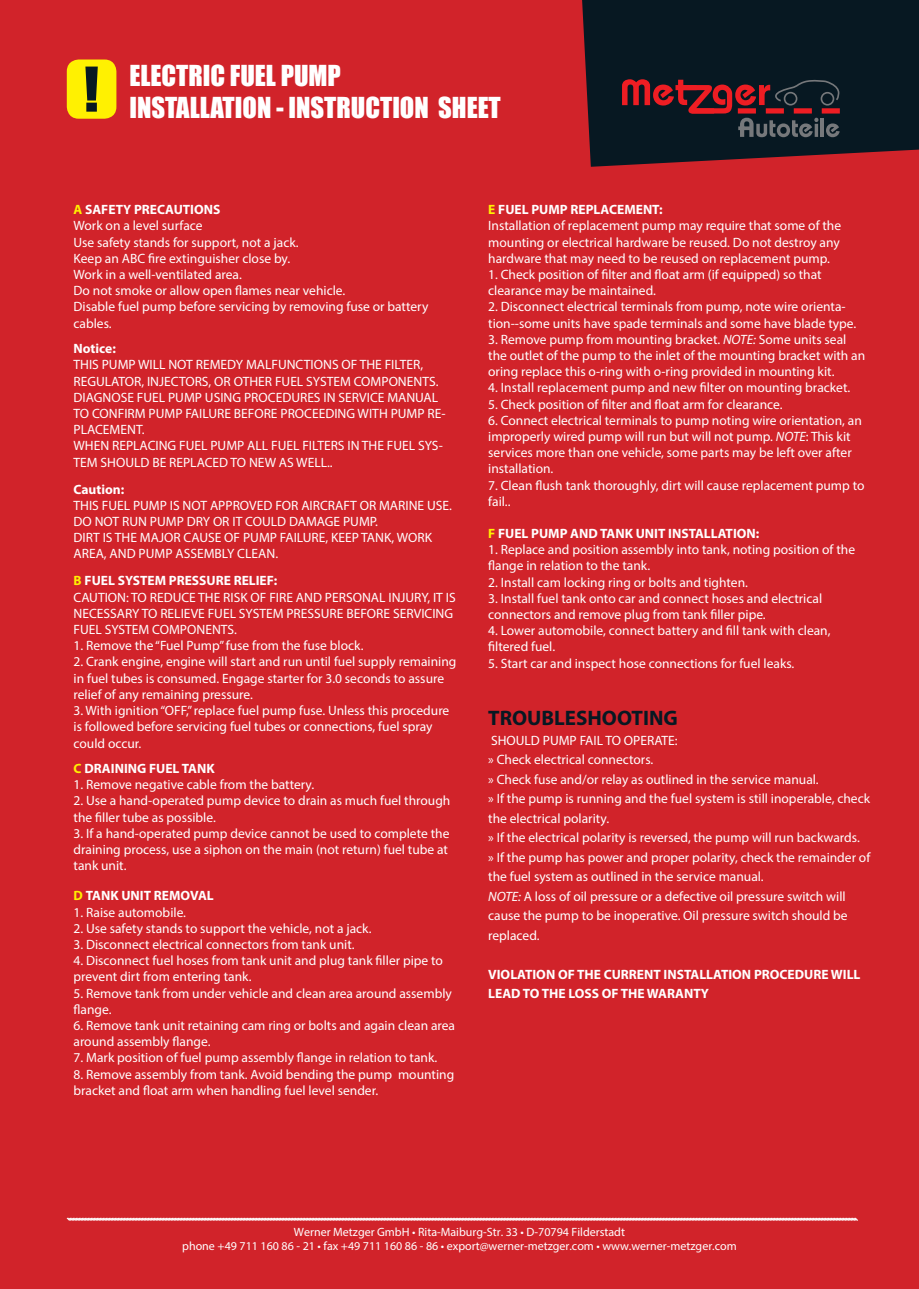
<style>
.page{position:relative;width:919px;height:1289px;background:#fff}
.page>*{position:absolute;margin:0;border:0;box-sizing:border-box;transform-origin:0 0}
.t1{font:26.55px/31.8px "Impact";color:#fff}
.t2{font:700 21px "Myriad Pro";color:#071822}
.t3{font:13.5px/16.2px "Myriad Pro";color:#fff}
.t4{font:700 13.5px/19.5px "Myriad Pro";color:#fff}
.t5{font:12px/14.4px "Myriad Pro";color:#fff;text-align:center}
.s1{font-weight:700;color:#fff101}
.s2{font-weight:700}
.s3{color:#fff101}
.s4{font-style:italic}
</style>
<div class="page">
<div style="left:0;top:0;width:918px;height:1288px;background:#d1232a"></div>
<svg style="left:582px;top:0;width:336px;height:167px;background:#181822"></svg>
<svg style="left:622px;top:79px;width:218px;height:58px;background:#3e212a"></svg>
<div style="left:67px;top:59px;width:49px;height:60px;background:#fff101;border-radius:12px"></div>
<svg style="left:85px;top:67px;width:13px;height:45px"></svg>
<svg style="left:66px;top:1217px;width:792px;height:4px;background:#eca9ab"></svg>
<h1 class="t1" style="left:129px;top:59px;width:373px">ELECTRIC FUEL PUMP<br>INSTALLATION - INSTRUCTION SHEET</h1>
<p class="t3" style="left:73px;top:201px;width:356px"><span class="s1">A</span> <span class="s2">SAFETY PRECAUTIONS<br></span>Work on a level surface<br>Use safety stands for support, not a jack.<br>Keep an ABC fire extinguisher close by.<br>Work in a well-ventilated area.<br>Do not smoke or allow open flames near vehicle.<br>Disable fuel pump before servicing by removing fuse or battery cables.</p>
<p class="t4" style="left:73px;top:338px;width:44px">Notice:</p>
<p class="t3" style="left:73px;top:356px;width:373px">THIS PUMP WILL NOT REMEDY MALFUNCTIONS OF THE FILTER, REGULATOR, INJECTORS, OR OTHER FUEL SYSTEM COMPONENTS.<br>DIAGNOSE FUEL PUMP USING PROCEDURES IN SERVICE MANUAL TO CONFIRM PUMP FAILURE BEFORE PROCEEDING WITH PUMP RE-PLACEMENT.<br>WHEN REPLACING FUEL PUMP ALL FUEL FILTERS IN THE FUEL SYS-TEM SHOULD BE REPLACED TO NEW AS WELL..</p>
<p class="t4" style="left:73px;top:479px;width:52px">Caution:</p>
<p class="t3" style="left:73px;top:497px;width:380px">THIS FUEL PUMP IS NOT APPROVED FOR AIRCRAFT OR MARINE USE.<br>DO NOT RUN PUMP DRY OR IT COULD DAMAGE PUMP.<br>DIRT IS THE MAJOR CAUSE OF PUMP FAILURE, KEEP TANK, WORK AREA, AND PUMP ASSEMBLY CLEAN.</p>
<p class="t3" style="left:73px;top:572px;width:384px"><span class="s1">B</span> <span class="s2">FUEL SYSTEM PRESSURE RELIEF:<br></span>CAUTION: TO REDUCE THE RISK OF FIRE AND PERSONAL INJURY, IT IS NECESSARY TO RELIEVE FUEL SYSTEM PRESSURE BEFORE SERVICING FUEL SYSTEM COMPONENTS.</p>
<p class="t3" style="left:73px;top:637px;width:291px">1. Remove the “Fuel Pump” fuse from the fuse block.</p>
<p class="t3" style="left:73px;top:653px;width:384px">2. Crank engine, engine will start and run until fuel supply remaining in fuel tubes is consumed. Engage starter for 3.0 seconds to assure relief of any remaining pressure.</p>
<p class="t3" style="left:73px;top:702px;width:377px">3. With ignition “OFF,” replace fuel pump fuse. Unless this procedure is followed before servicing fuel tubes or connections, fuel spray could occur.</p>
<p class="t4" style="left:73px;top:758px;width:143px"><span class="s3">C</span> DRAINING FUEL TANK</p>
<p class="t3" style="left:73px;top:776px;width:242px">1. Remove negative cable from the battery.</p>
<p class="t3" style="left:73px;top:792px;width:378px">2. Use a hand-operated pump device to drain as much fuel through the filler tube as possible.</p>
<p class="t3" style="left:73px;top:825px;width:377px;text-align:justify">3. If a hand-operated pump device cannot be used to complete the draining process, use a siphon on the main (not return) fuel tube at tank unit.</p>
<p class="t4" style="left:73px;top:885px;width:142px"><span class="s3">D</span> TANK UNIT REMOVAL</p>
<p class="t3" style="left:73px;top:903px;width:114px">1. Raise automobile.</p>
<p class="t3" style="left:73px;top:919px;width:299px">2. Use safety stands to support the vehicle, not a jack.</p>
<p class="t3" style="left:73px;top:936px;width:282px">3. Disconnect electrical connectors from tank unit.</p>
<p class="t3" style="left:73px;top:952px;width:371px">4. Disconnect fuel hoses from tank unit and plug tank filler pipe to prevent dirt from entering tank.</p>
<p class="t3" style="left:73px;top:984px;width:380px">5. Remove tank from under vehicle and clean area around assembly flange.</p>
<p class="t3" style="left:73px;top:1017px;width:383px">6. Remove tank unit retaining cam ring or bolts and again clean area around assembly flange.</p>
<p class="t3" style="left:73px;top:1049px;width:365px">7. Mark position of fuel pump assembly flange in relation to tank.</p>
<p class="t3" style="left:73px;top:1065px;width:382px">8. Remove assembly from tank. Avoid bending the pump mounting bracket and float arm when handling fuel level sender.</p>
<p class="t3" style="left:488px;top:201px;width:354px"><span class="s1">E</span> <span class="s2">FUEL PUMP REPLACEMENT:<br></span>Installation of replacement pump may require that some of the mounting or electrical hardware be reused. Do not destroy any hardware that may need to be reused on replacement pump.</p>
<p class="t3" style="left:488px;top:266px;width:335px">1. Check position of filter and float arm (if equipped) so that clearance may be maintained.</p>
<p class="t3" style="left:488px;top:298px;width:369px">2. Disconnect electrical terminals from pump, note wire orienta&shy;tion--some units have spade terminals and some have blade type.</p>
<p class="t3" style="left:488px;top:331px;width:378px">3. Remove pump from mounting bracket. <span class="s4">NOTE:</span> Some units seal the outlet of the pump to the inlet of the mounting bracket with an oring replace this o-ring with o-ring provided in mounting kit.</p>
<p class="t3" style="left:488px;top:379px;width:363px">4. Install replacement pump and new filter on mounting bracket.</p>
<p class="t3" style="left:488px;top:396px;width:296px">5. Check position of filter and float arm for clearance.</p>
<p class="t3" style="left:488px;top:412px;width:375px">6. Connect electrical terminals to pump noting wire orientation, an improperly wired pump will run but will not pump. <span class="s4">NOTE</span>: This kit services more than one vehicle, some parts may be left over after installation.</p>
<p class="t3" style="left:488px;top:477px;width:378px">7. Clean flush tank thoroughly, dirt will cause replacement pump to fail..</p>
<p class="t4" style="left:488px;top:523px;width:273px"><span class="s3">F</span> FUEL PUMP AND TANK UNIT INSTALLATION:</p>
<p class="t3" style="left:488px;top:541px;width:368px">1. Replace and position assembly into tank, noting position of the flange in relation to the tank.</p>
<p class="t3" style="left:488px;top:573px;width:261px">2. Install cam locking ring or bolts and tighten.</p>
<p class="t3" style="left:488px;top:590px;width:335px">3. Install fuel tank onto car and connect hoses and electrical connectors and remove plug from tank filler pipe.</p>
<p class="t3" style="left:488px;top:622px;width:344px">4. Lower automobile, connect battery and fill tank with clean, filtered fuel.</p>
<p class="t3" style="left:488px;top:654px;width:307px">5. Start car and inspect hose connections for fuel leaks.</p>
<h2 class="t2" style="left:488px;top:704px;width:191px">TROUBLESHOOTING</h2>
<p class="t3" style="left:488px;top:730px;width:383px;line-height:19.5px">SHOULD PUMP FAIL TO OPERATE:<br>» Check electrical connectors.<br>» Check fuse and/or relay as outlined in the service manual.<br>» If the pump is running and the fuel system is still inoperable, check the electrical polarity.<br>» If the electrical polarity is reversed, the pump will run backwards.<br>» If the pump has power and proper polarity, check the remainder of the fuel system as outlined in the service manual.<br><span class="s4">NOTE:</span> A loss of oil pressure or a defective oil pressure switch will cause the pump to be inoperative. Oil pressure switch should be replaced.</p>
<p class="t4" style="left:488px;top:964px;width:374px">VIOLATION OF THE CURRENT INSTALLATION PROCEDURE WILL<br>LEAD TO THE LOSS OF THE WARANTY</p>
<p class="t5" style="left:182px;top:1224px;width:556px">Werner Metzger GmbH • Rita-Maiburg-Str. 33 • D-70794 Filderstadt<br>phone +49 711 160 86 - 21 • fax +49 711 160 86 - 86 • export@werner-metzger.com • www.werner-metzger.com</p>
</div>
